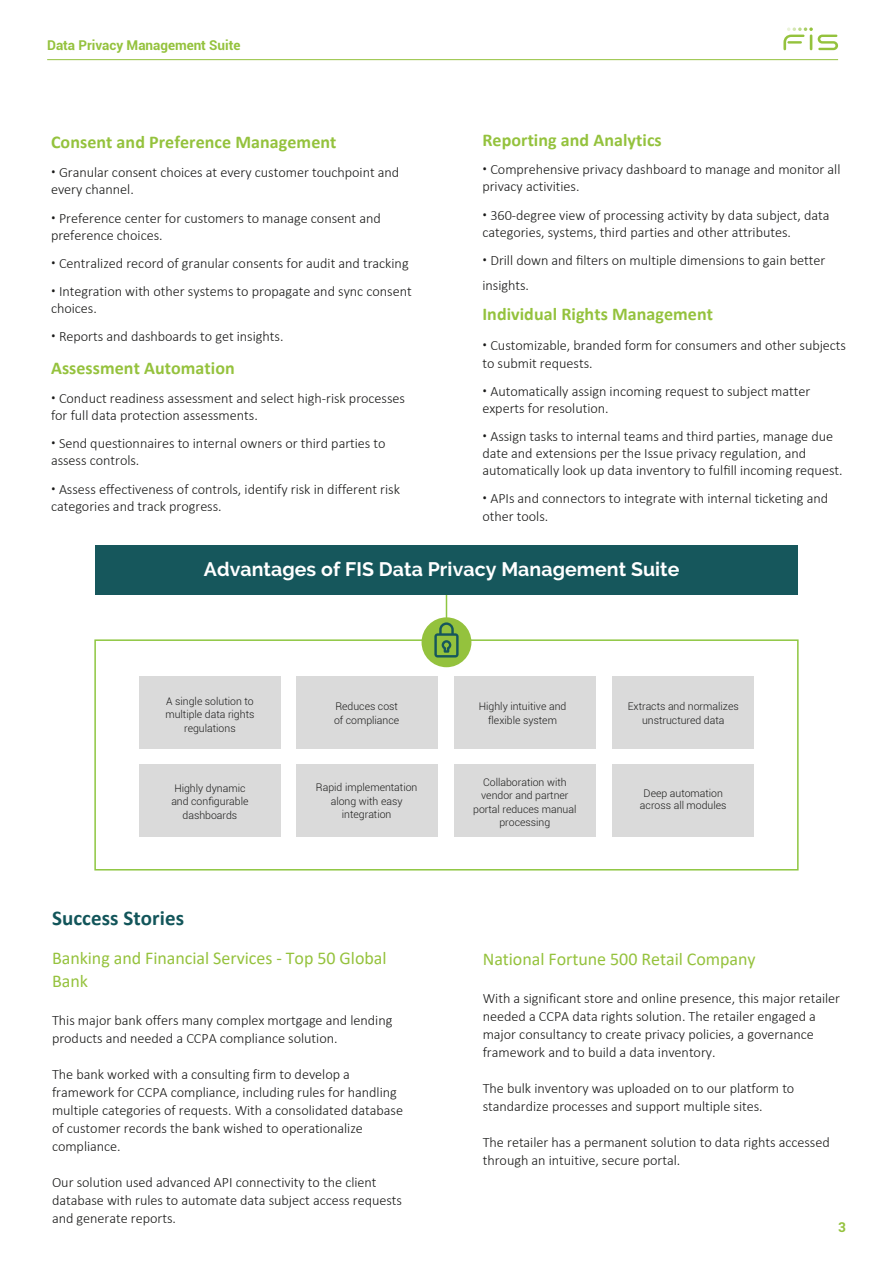
<style>
.page{position:relative;width:893px;height:1263px;background:#fff}
.page>*{position:absolute;margin:0;border:0;box-sizing:border-box;transform-origin:0 0}
.t1{font:700 21px "Calibri";letter-spacing:.005em;color:#12555a}
.t2{font:700 19.5px "Raleway";letter-spacing:.005em;color:#fff}
.t3{font:700 18px "Calibri";letter-spacing:.005em;color:#94c23d}
.t4{font:18px/22.8px "Calibri";color:#95c23d}
.t5{font:700 18px "Calibri";letter-spacing:.005em;color:#95c23d}
.t6{font:300 14.25px/17.1px "Calibri";letter-spacing:-.005em;color:#1a1a19}
.t7{font:700 13.5px "Roboto";color:#94c23d}
.t8{font:300 10.5px/13.5px "Roboto";color:#1a1a19;text-align:center}
.s1{font-family:"Roboto"}
</style>
<div class="page">
<hr style="left:47px;top:59px;width:791px;height:1px;background:#94c23d">
<svg style="left:783px;top:27px;width:55px;height:23px"></svg>
<hr style="left:446px;top:594px;width:1px;height:31px;background:#8ec640">
<div style="left:139px;top:676px;width:142px;height:73px;background:#dadada"></div>
<div style="left:296px;top:676px;width:141px;height:73px;background:#dadada"></div>
<div style="left:454px;top:676px;width:141px;height:73px;background:#dadada"></div>
<div style="left:612px;top:676px;width:142px;height:73px;background:#dadada"></div>
<div style="left:139px;top:765px;width:142px;height:72px;background:#dadada"></div>
<div style="left:296px;top:765px;width:141px;height:72px;background:#dadada"></div>
<div style="left:454px;top:765px;width:141px;height:72px;background:#dadada"></div>
<div style="left:612px;top:765px;width:142px;height:72px;background:#dadada"></div>
<div style="left:95px;top:545px;width:703px;height:49px;background:#16575c"></div>
<div style="left:94px;top:639px;width:705px;height:231px;border:2px solid #8ec640"></div>
<div style="left:422px;top:617px;width:49px;height:50px;background:#94c23d;border-radius:50%"></div>
<svg style="left:434px;top:622px;width:25px;height:35px"></svg>
<p class="t7" style="left:47px;top:36px;width:195px">Data Privacy Management Suite</p>
<p class="t3" style="left:51px;top:129px;width:287px">Consent and Preference Management</p>
<p class="t6" style="left:51px;top:164px;width:350px"><span class="s1">•</span> Granular consent choices at every customer touchpoint and every channel.</p>
<p class="t6" style="left:51px;top:209px;width:331px"><span class="s1">•</span> Preference center for customers to manage consent and preference choices.</p>
<p class="t6" style="left:51px;top:254px;width:359px"><span class="s1">•</span> Centralized record of granular consents for audit and tracking</p>
<p class="t6" style="left:51px;top:283px;width:362px"><span class="s1">•</span> Integration with other systems to propagate and sync consent choices.</p>
<p class="t6" style="left:51px;top:328px;width:234px"><span class="s1">•</span> Reports and dashboards to get insights.</p>
<p class="t5" style="left:51px;top:356px;width:185px">Assessment Automation</p>
<p class="t6" style="left:51px;top:389px;width:356px"><span class="s1">•</span> Conduct readiness assessment and select high-risk processes for full data protection assessments.</p>
<p class="t6" style="left:51px;top:435px;width:336px"><span class="s1">•</span> Send questionnaires to internal owners or third parties to assess controls.</p>
<p class="t6" style="left:51px;top:480px;width:350px"><span class="s1">•</span> Assess effectiveness of controls, identify risk in different risk categories and track progress.</p>
<p class="t3" style="left:482px;top:127px;width:181px">Reporting and Analytics</p>
<p class="t6" style="left:482px;top:161px;width:360px"><span class="s1">•</span> Comprehensive privacy dashboard to manage and monitor all privacy activities.</p>
<p class="t6" style="left:482px;top:206px;width:349px"><span class="s1">•</span> 360-degree view of processing activity by data subject, data categories, systems, third parties and other attributes.</p>
<p class="t6" style="left:482px;top:247px;width:345px;line-height:25.3px"><span class="s1">•</span> Drill down and filters on multiple dimensions to gain better insights.</p>
<p class="t3" style="left:482px;top:302px;width:232px">Individual Rights Management</p>
<p class="t6" style="left:482px;top:337px;width:365px"><span class="s1">•</span> Customizable, branded form for consumers and other subjects to submit requests.</p>
<p class="t6" style="left:482px;top:382px;width:329px"><span class="s1">•</span> Automatically assign incoming request to subject matter experts for resolution.</p>
<p class="t6" style="left:482px;top:428px;width:362px"><span class="s1">•</span> Assign tasks to internal teams and third parties, manage due date and extensions per the Issue privacy regulation, and automatically look up data inventory to fulfill incoming request.</p>
<p class="t6" style="left:482px;top:490px;width:347px"><span class="s1">•</span> APIs and connectors to integrate with internal ticketing and other tools.</p>
<h2 class="t2" style="left:204px;top:558px;width:477px">Advantages of FIS Data Privacy Management Suite</h2>
<p class="t8" style="left:165px;top:694px;width:90px">A single solution to multiple data rights regulations</p>
<p class="t8" style="left:334px;top:699px;width:67px;text-align:left">Reduces cost of compliance</p>
<p class="t8" style="left:479px;top:699px;width:89px">Highly intuitive and flexible system</p>
<p class="t8" style="left:628px;top:699px;width:112px">Extracts and normalizes unstructured data</p>
<p class="t8" style="left:171px;top:781px;width:79px">Highly dynamic and configurable dashboards</p>
<p class="t8" style="left:316px;top:780px;width:103px">Rapid implementation along with easy integration</p>
<p class="t8" style="left:473px;top:775px;width:105px">Collaboration with vendor and partner portal reduces manual processing</p>
<p class="t8" style="left:640px;top:787px;width:88px;line-height:12px">Deep automation across all modules</p>
<h1 class="t1" style="left:52px;top:903px;width:134px">Success Stories</h1>
<p class="t4" style="left:52px;top:946px;width:336px">Banking and Financial Services - Top 50 Global<br>Bank</p>
<p class="t6" style="left:52px;top:1011px;width:342px;line-height:18px">This major bank offers many complex mortgage and lending products and needed a CCPA compliance solution.</p>
<p class="t6" style="left:52px;top:1065px;width:353px;line-height:18px">The bank worked with a consulting firm to develop a framework for CCPA compliance, including rules for handling multiple categories of requests. With a consolidated database of customer records the bank wished to operationalize compliance.</p>
<p class="t6" style="left:52px;top:1173px;width:351px;line-height:18px">Our solution used advanced API connectivity to the client database with rules to automate data subject access requests and generate reports.</p>
<p class="t4" style="left:483px;top:947px;width:274px">National Fortune 500 Retail Company</p>
<p class="t6" style="left:483px;top:989px;width:359px;line-height:18px">With a significant store and online presence, this major retailer needed a CCPA data rights solution. The retailer engaged a major consultancy to create privacy policies, a governance framework and to build a data inventory.</p>
<p class="t6" style="left:483px;top:1079px;width:313px;line-height:18px">The bulk inventory was uploaded on to our platform to standardize processes and support multiple sites.</p>
<p class="t6" style="left:483px;top:1133px;width:348px;line-height:18px">The retailer has a permanent solution to data rights accessed through an intuitive, secure portal.</p>
<p class="t7" style="left:838px;top:1217px;width:9px">3</p>
</div>
